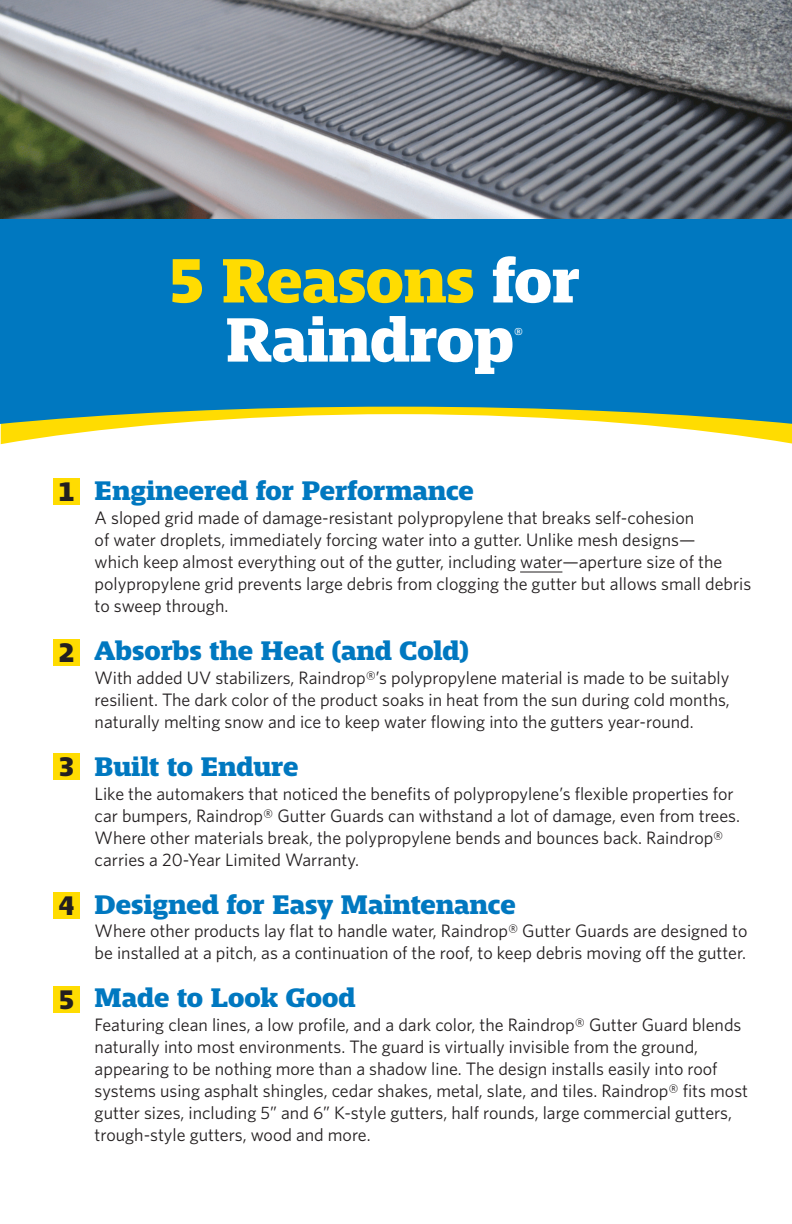
<style>
.page{position:relative;width:792px;height:1224px;background:#fff}
.page>*{position:absolute;margin:0;border:0;box-sizing:border-box;transform-origin:0 0}
.t1{font:700 expanded 65.2px/59.2px "Mislab Std";letter-spacing:-.005em;color:#fff;text-align:center}
.t2{font:700 expanded 28px "Mislab Std";color:#0078c0}
.t3{font:700 expanded 28px "Mislab Std";color:#231f20}
.t4{font:18px/22px "Whitney";color:#231f20}
.t5{font:10.6px "Mislab Std";color:#fff}
.s1{color:#ffdc01}
</style>
<div class="page">
<svg style="left:1px;top:425px;width:791px;height:19px"></svg>
<div style="left:1px;top:0;width:791px;height:425px;background:#0078c0"></div>
<img style="left:1px;top:1px;width:791px;height:218px">
<hr style="left:520px;top:572px;width:42px;height:1px;background:#231f20">
<div style="left:53px;top:478px;width:27px;height:27px;background:#ffdc01"></div>
<div style="left:53px;top:639px;width:27px;height:27px;background:#ffdc01"></div>
<div style="left:53px;top:753px;width:27px;height:27px;background:#ffdc01"></div>
<div style="left:53px;top:892px;width:27px;height:27px;background:#ffdc01"></div>
<div style="left:53px;top:986px;width:27px;height:27px;background:#ffdc01"></div>
<p class="t1" style="left:169px;top:252px;width:413px"><span class="s1">5 Reasons</span> for<br>Raindrop</p>
<p class="t5" style="left:514px;top:326px;width:10px">®</p>
<p class="t3" style="left:59px;top:477px;width:17px">1</p>
<p class="t3" style="left:59px;top:638px;width:17px">2</p>
<p class="t3" style="left:59px;top:753px;width:17px">3</p>
<p class="t3" style="left:59px;top:892px;width:17px">4</p>
<p class="t3" style="left:59px;top:986px;width:17px">5</p>
<p class="t2" style="left:95px;top:477px;width:381px">Engineered for Performance</p>
<p class="t4" style="left:95px;top:506px;width:658px">A sloped grid made of damage-resistant polypropylene that breaks self-cohesion<br>of water droplets, immediately forcing water into a gutter. Unlike mesh designs—<br>which keep almost everything out of the gutter, including water—aperture size of the polypropylene grid prevents large debris from clogging the gutter but allows small debris to sweep through.</p>
<p class="t2" style="left:95px;top:637px;width:376px">Absorbs the Heat (and Cold)</p>
<p class="t4" style="left:95px;top:666px;width:637px;text-align:justify">With added UV stabilizers, Raindrop®’s polypropylene material is made to be suitably resilient. The dark color of the product soaks in heat from the sun during cold months, naturally melting snow and ice to keep water flowing into the gutters year-round.</p>
<p class="t2" style="left:95px;top:752px;width:205px">Built to Endure</p>
<p class="t4" style="left:95px;top:782px;width:647px">Like the automakers that noticed the benefits of polypropylene’s flexible properties for car bumpers, Raindrop® Gutter Guards can withstand a lot of damage, even from trees.<br>Where other materials break, the polypropylene bends and bounces back. Raindrop® carries a 20-Year Limited Warranty.</p>
<p class="t2" style="left:95px;top:890px;width:423px">Designed for Easy Maintenance</p>
<p class="t4" style="left:95px;top:920px;width:654px">Where other products lay flat to handle water, Raindrop® Gutter Guards are designed to be installed at a pitch, as a continuation of the roof, to keep debris moving off the gutter.</p>
<p class="t2" style="left:95px;top:984px;width:262px">Made to Look Good</p>
<p class="t4" style="left:95px;top:1014px;width:655px">Featuring clean lines, a low profile, and a dark color, the Raindrop® Gutter Guard blends naturally into most environments. The guard is virtually invisible from the ground, appearing to be nothing more than a shadow line. The design installs easily into roof systems using asphalt shingles, cedar shakes, metal, slate, and tiles. Raindrop® fits most gutter sizes, including 5” and 6” K-style gutters, half rounds, large commercial gutters, trough-style gutters, wood and more.</p>
</div>
